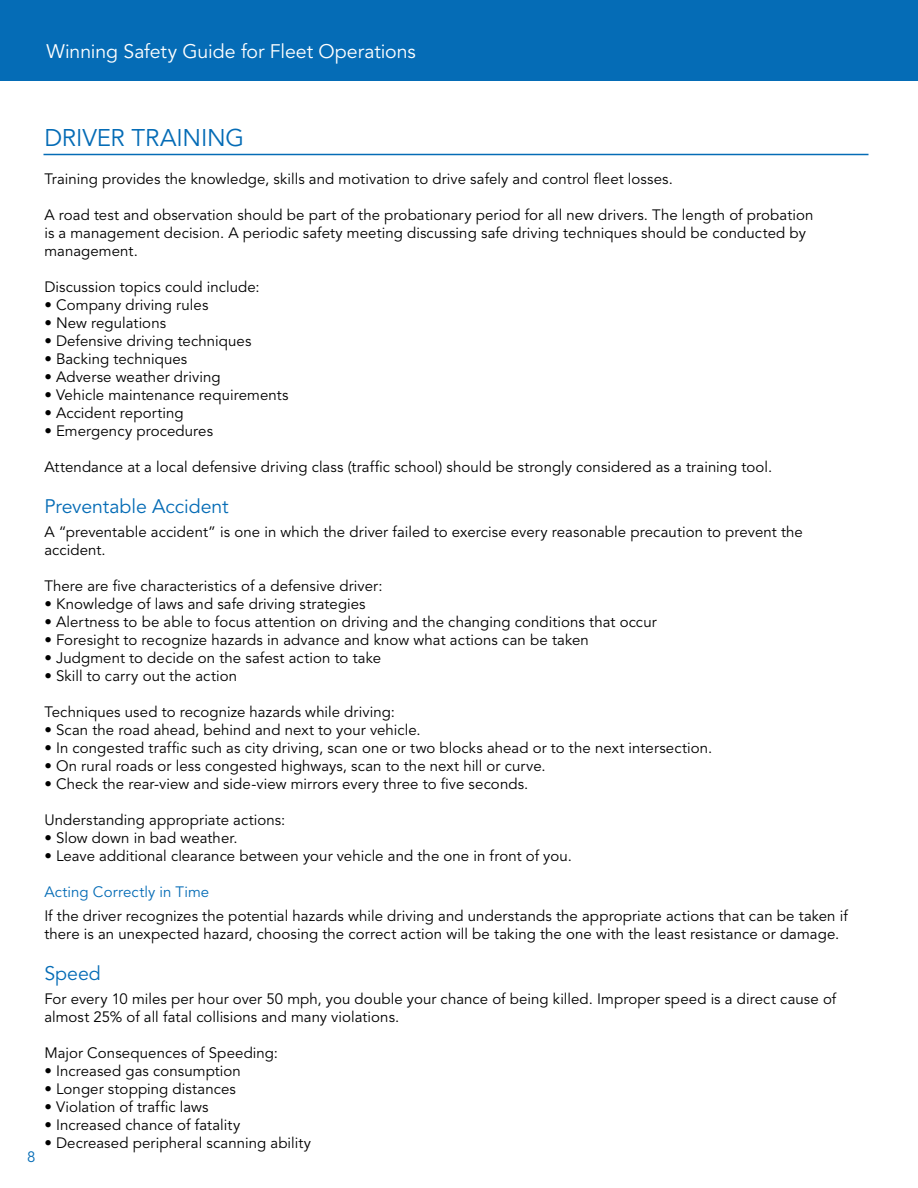
<style>
.page{position:relative;width:918px;height:1188px;background:#fff}
.page>*{position:absolute;margin:0;border:0;box-sizing:border-box;transform-origin:0 0}
.t1{font:24px "Avenir";letter-spacing:-.005em;color:#056cb6}
.t2{font:19.5px "Avenir";letter-spacing:-.005em;color:#fff}
.t3{font:19.5px "Avenir";letter-spacing:-.005em;color:#056cb6}
.t4{font:15px/18px "Avenir";letter-spacing:.005em;color:#000}
.t5{font:15px "Avenir";color:#056cb6}
</style>
<div class="page">
<div style="left:0;top:0;width:918px;height:81px;background:#056cb6"></div>
<hr style="left:44px;top:154px;width:824px;height:1px;background:#056cb6">
<h2 class="t2" style="left:46px;top:40px;width:371px">Winning Safety Guide for Fleet Operations</h2>
<p class="t5" style="left:27px;top:1148px;width:10px">8</p>
<h1 class="t1" style="left:44px;top:124px;width:197px">Driver Training</h1>
<p class="t4" style="left:44px;top:170px;width:630px">Training provides the knowledge, skills and motivation to drive safely and control fleet losses.</p>
<p class="t4" style="left:44px;top:206px;width:771px">A road test and observation should be part of the probationary period for all new drivers. The length of probation is a management decision. A periodic safety meeting discussing safe driving techniques should be conducted by management.</p>
<p class="t4" style="left:44px;top:278px;width:217px">Discussion topics could include:</p>
<p class="t4" style="left:44px;top:296px;width:166px">• Company driving rules</p>
<p class="t4" style="left:44px;top:314px;width:123px">• New regulations</p>
<p class="t4" style="left:44px;top:332px;width:209px">• Defensive driving techniques</p>
<p class="t4" style="left:44px;top:350px;width:144px">• Backing techniques</p>
<p class="t4" style="left:44px;top:368px;width:178px">• Adverse weather driving</p>
<p class="t4" style="left:44px;top:386px;width:246px">• Vehicle maintenance requirements</p>
<p class="t4" style="left:44px;top:404px;width:141px">• Accident reporting</p>
<p class="t4" style="left:44px;top:422px;width:170px">• Emergency procedures</p>
<p class="t4" style="left:44px;top:458px;width:729px">Attendance at a local defensive driving class (traffic school) should be strongly considered as a training tool.</p>
<h2 class="t3" style="left:44px;top:495px;width:186px">Preventable Accident</h2>
<p class="t4" style="left:44px;top:523px;width:760px">A “preventable accident” is one in which the driver failed to exercise every reasonable precaution to prevent the accident.</p>
<p class="t4" style="left:44px;top:577px;width:340px">There are five characteristics of a defensive driver:</p>
<p class="t4" style="left:44px;top:595px;width:323px">• Knowledge of laws and safe driving strategies</p>
<p class="t4" style="left:44px;top:613px;width:614px">• Alertness to be able to focus attention on driving and the changing conditions that occur</p>
<p class="t4" style="left:44px;top:631px;width:546px">• Foresight to recognize hazards in advance and know what actions can be taken</p>
<p class="t4" style="left:44px;top:649px;width:338px">• Judgment to decide on the safest action to take</p>
<p class="t4" style="left:44px;top:667px;width:194px">• Skill to carry out the action</p>
<p class="t4" style="left:44px;top:703px;width:352px">Techniques used to recognize hazards while driving:</p>
<p class="t4" style="left:44px;top:721px;width:378px">• Scan the road ahead, behind and next to your vehicle.</p>
<p class="t4" style="left:44px;top:739px;width:669px">• In congested traffic such as city driving, scan one or two blocks ahead or to the next intersection.</p>
<p class="t4" style="left:44px;top:757px;width:503px">• On rural roads or less congested highways, scan to the next hill or curve.</p>
<p class="t4" style="left:44px;top:775px;width:486px">• Check the rear-view and side-view mirrors every three to five seconds.</p>
<p class="t4" style="left:44px;top:811px;width:243px">U nderstanding appropriate actions:</p>
<p class="t4" style="left:44px;top:829px;width:195px">• Slow down in bad weather.</p>
<p class="t4" style="left:44px;top:847px;width:529px">• Leave additional clearance between your vehicle and the one in front of you.</p>
<p class="t5" style="left:44px;top:883px;width:166px">Acting Correctly in Time</p>
<p class="t4" style="left:44px;top:907px;width:805px">If the driver recognizes the potential hazards while driving and understands the appropriate actions that can be taken if there is an unexpected hazard, choosing the correct action will be taking the one with the least resistance or damage.</p>
<h2 class="t3" style="left:44px;top:962px;width:58px">Speed</h2>
<p class="t4" style="left:44px;top:991px;width:794px">For every 10 miles per hour over 50 mph, you double your chance of being killed. I mproper speed is a direct cause of almost 25% of all fatal collisions and many violations.</p>
<p class="t4" style="left:44px;top:1045px;width:235px">Major Consequences of Speeding:</p>
<p class="t4" style="left:44px;top:1063px;width:198px">• Increased gas consumption</p>
<p class="t4" style="left:44px;top:1081px;width:193px">• Longer stopping distances</p>
<p class="t4" style="left:44px;top:1099px;width:166px">• Violation of traffic laws</p>
<p class="t4" style="left:44px;top:1117px;width:197px">• Increased chance of fatality</p>
<p class="t4" style="left:44px;top:1135px;width:268px">• Decreased peripheral scanning ability</p>
</div>
